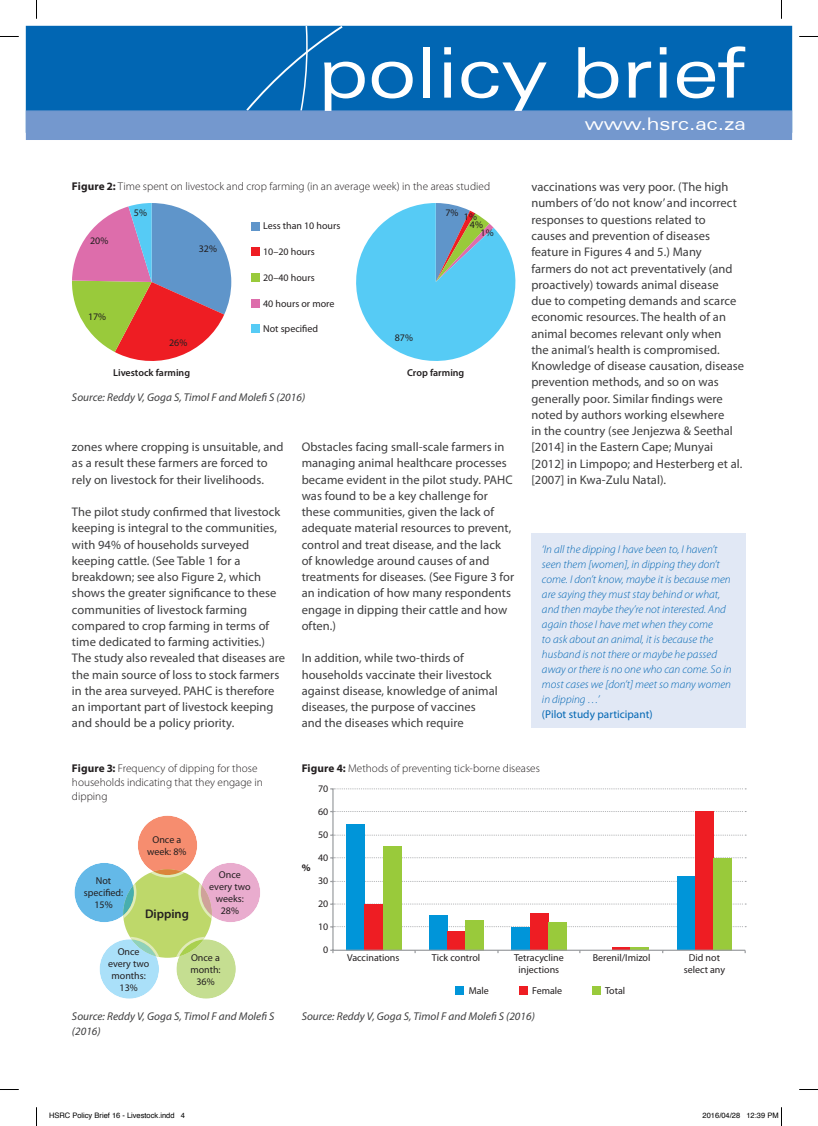
<style>
.page{position:relative;width:818px;height:1126px;background:#fff}
.page>*{position:absolute;margin:0;border:0;box-sizing:border-box;transform-origin:0 0}
.t1{font:expanded 70px "Zurich BT";color:#fff}
.t2{font:expanded 17.5px "Zurich BT";color:#fff}
.t3{font:12.5px/16.2px "Myriad Pro";letter-spacing:.005em;color:#3e3e3f}
.t4{font:600 12.5px "Myriad Pro";color:#231f20}
.t5{font:italic 300 11.25px/15px "Myriad Pro";letter-spacing:.005em;color:#0166b3}
.t6{font:300 11.25px/14.4px "Myriad Pro";color:#231f20}
.t7{font:italic 11.25px/15px "Myriad Pro";letter-spacing:.005em;color:#3e3e3f}
.t8{font:11.25px "Myriad Pro";letter-spacing:.005em;color:#0166b3}
.t9{font:10px/12px "Myriad Pro";color:#231f20;text-align:center}
.t10{font:600 10px "Myriad Pro";color:#231f20}
.t11{font:700 10px "Myriad Pro";color:#231f20}
.t12{font:7.5px "Helvetica";color:#000}
.s1{font-weight:700}
</style>
<div class="page">
<div style="left:26px;top:26px;width:765px;height:106px;background:#0166b3"></div>
<svg style="left:246px;top:26px;width:97px;height:84px"></svg>
<div style="left:26px;top:110px;width:765px;height:30px;background:#7498ce;border:1px solid #7498ce"></div>
<svg style="left:356px;top:203px;width:160px;height:158px"></svg>
<svg style="left:72px;top:203px;width:159px;height:158px"></svg>
<div style="left:250px;top:222px;width:9px;height:8px;background:#5f95ca"></div>
<div style="left:250px;top:247px;width:9px;height:9px;background:#ee1d23"></div>
<div style="left:250px;top:273px;width:9px;height:8px;background:#99ca3b"></div>
<div style="left:250px;top:299px;width:9px;height:8px;background:#dd6dab"></div>
<div style="left:250px;top:324px;width:9px;height:9px;background:#56cbf5"></div>
<div style="left:455px;top:986px;width:9px;height:9px;background:#0095d9"></div>
<div style="left:518px;top:986px;width:9px;height:9px;background:#ee1d23"></div>
<div style="left:592px;top:986px;width:8px;height:9px;background:#99ca3b"></div>
<div style="left:676px;top:876px;width:18px;height:74px;background:#0095d9"></div>
<div style="left:511px;top:926px;width:19px;height:24px;background:#0095d9"></div>
<div style="left:429px;top:915px;width:18px;height:35px;background:#0095d9"></div>
<div style="left:346px;top:823px;width:18px;height:127px;background:#0095d9"></div>
<div style="left:694px;top:811px;width:19px;height:139px;background:#ee1d23"></div>
<hr style="left:612px;top:947px;width:18px;height:3px;background:#ee1d23">
<div style="left:530px;top:913px;width:18px;height:37px;background:#ee1d23"></div>
<div style="left:447px;top:931px;width:18px;height:19px;background:#ee1d23"></div>
<div style="left:364px;top:904px;width:19px;height:46px;background:#ee1d23"></div>
<div style="left:713px;top:857px;width:18px;height:93px;background:#99ca3b"></div>
<hr style="left:630px;top:947px;width:18px;height:3px;background:#99ca3b">
<div style="left:548px;top:922px;width:18px;height:28px;background:#99ca3b"></div>
<div style="left:465px;top:920px;width:18px;height:30px;background:#99ca3b"></div>
<div style="left:383px;top:846px;width:19px;height:104px;background:#99ca3b"></div>
<hr style="left:332px;top:788px;width:1px;height:162px;background:#9d9fa2">
<svg style="left:330px;top:788px;width:413px;height:1px"></svg>
<svg style="left:330px;top:810px;width:415px;height:2px"></svg>
<svg style="left:330px;top:834px;width:413px;height:1px"></svg>
<svg style="left:330px;top:857px;width:415px;height:1px"></svg>
<svg style="left:330px;top:880px;width:415px;height:2px"></svg>
<svg style="left:330px;top:903px;width:413px;height:1px"></svg>
<svg style="left:330px;top:926px;width:415px;height:1px"></svg>
<hr style="left:333px;top:949px;width:411px;height:1px;background:#9d9fa2">
<div style="left:123px;top:869px;width:89px;height:88px;background:#bed86a;border-radius:50%"></div>
<svg style="left:99px;top:936px;width:62px;height:63px"></svg>
<svg style="left:174px;top:936px;width:62px;height:63px"></svg>
<svg style="left:74px;top:815px;width:186px;height:109px"></svg>
<div style="left:531px;top:533px;width:214px;height:195px;background:#e1e8f5"></div>
<svg style="left:0;top:36px;width:19px;height:1px"></svg>
<svg style="left:799px;top:36px;width:18px;height:1px"></svg>
<svg style="left:0;top:1089px;width:19px;height:1px"></svg>
<svg style="left:799px;top:1089px;width:18px;height:1px"></svg>
<svg style="left:36px;top:0;width:1px;height:19px"></svg>
<svg style="left:36px;top:1107px;width:1px;height:18px"></svg>
<h1 class="t1" style="left:318px;top:32px;width:428px">policy brief</h1>
<h2 class="t2" style="left:584px;top:113px;width:163px">www.hsrc.ac.za</h2>
<p class="t6" style="left:72px;top:179px;width:419px"><span class="s1">Figure 2:</span> Time spent on livestock and crop farming (in an average week) in the areas studied</p>
<p class="t9" style="left:445px;top:206px;width:15px">7%</p>
<p class="t9" style="left:134px;top:207px;width:15px">5%</p>
<p class="t9" style="left:463px;top:210px;width:15px">1%</p>
<p class="t9" style="left:469px;top:218px;width:15px">4%</p>
<p class="t9" style="left:480px;top:226px;width:15px">1%</p>
<p class="t9" style="left:263px;top:220px;width:79px">Less than 10 hours</p>
<p class="t9" style="left:263px;top:245px;width:53px">10–20 hours</p>
<p class="t9" style="left:263px;top:271px;width:53px">20–40 hours</p>
<p class="t9" style="left:263px;top:297px;width:73px">40 hours or more</p>
<p class="t9" style="left:263px;top:322px;width:56px">Not specified</p>
<p class="t9" style="left:90px;top:235px;width:20px">20%</p>
<p class="t9" style="left:199px;top:243px;width:20px">32%</p>
<p class="t9" style="left:88px;top:310px;width:20px">17%</p>
<p class="t9" style="left:394px;top:331px;width:20px">87%</p>
<p class="t9" style="left:169px;top:336px;width:20px">26%</p>
<p class="t10" style="left:113px;top:366px;width:78px">Livestock farming</p>
<p class="t10" style="left:407px;top:366px;width:59px">Crop farming</p>
<p class="t7" style="left:72px;top:390px;width:234px">Source: Reddy V, Goga S, Timol F and Molefi S (2016)</p>
<p class="t3" style="left:72px;top:438px;width:213px">zones where cropping is unsuitable, and as a result these farmers are forced to rely on livestock for their livelihoods.</p>
<p class="t3" style="left:72px;top:503px;width:214px">The pilot study confirmed that livestock keeping is integral to the communities, with 94% of households surveyed keeping cattle. (See Table 1 for a breakdown; see also Figure 2, which shows the greater significance to these communities of livestock farming compared to crop farming in terms of time dedicated to farming activities.)<br>The study also revealed that diseases are the main source of loss to stock farmers in the area surveyed. PAHC is therefore an important part of livestock keeping and should be a policy priority.</p>
<p class="t3" style="left:301px;top:438px;width:214px">Obstacles facing small-scale farmers in managing animal healthcare processes became evident in the pilot study. PAHC was found to be a key challenge for these communities, given the lack of adequate material resources to prevent, control and treat disease, and the lack of knowledge around causes of and treatments for diseases. (See Figure 3 for an indication of how many respondents engage in dipping their cattle and how often.)</p>
<p class="t3" style="left:301px;top:650px;width:197px">In addition, while two-thirds of households vaccinate their livestock against disease, knowledge of animal diseases, the purpose of vaccines and the diseases which require</p>
<p class="t3" style="left:531px;top:179px;width:214px">vaccinations was very poor. (The high numbers of ‘do not know’ and incorrect responses to questions related to<br>causes and prevention of diseases feature in Figures 4 and 5.) Many farmers do not act preventatively (and proactively) towards animal disease<br>due to competing demands and scarce economic resources. The health of an animal becomes relevant only when<br>the animal’s health is compromised.<br>Knowledge of disease causation, disease prevention methods, and so on was generally poor. Similar findings were noted by authors working elsewhere<br>in the country (see Jenjezwa &amp; Seethal [2014] in the Eastern Cape; Munyai [2012] in Limpopo; and Hesterberg et al. [2007] in Kwa-Zulu Natal).</p>
<p class="t5" style="left:541px;top:541px;width:191px">‘In all the dipping I have been to, I haven’t seen them [women], in dipping they don’t come. I don’t know, maybe it is because men are saying they must stay behind or what, and then maybe they’re not interested. And again those I have met when they come<br>to ask about an animal, it is because the husband is not there or maybe he passed away or there is no one who can come. So in most cases we [don’t] meet so many women in dipping …’</p>
<p class="t8" style="left:541px;top:707px;width:112px">(Pilot study participant)</p>
<p class="t6" style="left:72px;top:760px;width:192px"><span class="s1">Figure 3:</span> Frequency of dipping for those households indicating that they engage in dipping</p>
<p class="t9" style="left:147px;top:833px;width:41px">Once a week: 8%</p>
<p class="t9" style="left:209px;top:868px;width:43px">Once every two weeks:<br>28%</p>
<p class="t9" style="left:84px;top:874px;width:41px">Not specified:<br>15%</p>
<p class="t9" style="left:108px;top:944px;width:43px">Once every two months:<br>13%</p>
<p class="t4" style="left:145px;top:905px;width:45px">Dipping</p>
<p class="t9" style="left:190px;top:950px;width:32px">Once a month:<br>36%</p>
<p class="t7" style="left:72px;top:1008px;width:204px">Source: Reddy V, Goga S, Timol F and Molefi S (2016)</p>
<p class="t6" style="left:301px;top:760px;width:240px"><span class="s1">Figure 4:</span> Methods of preventing tick-borne diseases</p>
<p class="t11" style="left:301px;top:861px;width:10px">%</p>
<p class="t9" style="left:318px;top:782px;width:12px">70</p>
<p class="t9" style="left:318px;top:805px;width:12px">60</p>
<p class="t9" style="left:318px;top:828px;width:12px">50</p>
<p class="t9" style="left:318px;top:851px;width:12px">40</p>
<p class="t9" style="left:318px;top:874px;width:12px">30</p>
<p class="t9" style="left:318px;top:897px;width:12px">20</p>
<p class="t9" style="left:318px;top:920px;width:12px">10</p>
<p class="t9" style="left:323px;top:943px;width:7px">0</p>
<p class="t9" style="left:347px;top:951px;width:54px">Vaccinations</p>
<p class="t9" style="left:431px;top:951px;width:50px">Tick control</p>
<p class="t9" style="left:513px;top:951px;width:51px">Tetracycline injections</p>
<p class="t9" style="left:592px;top:951px;width:59px">Berenil/Imizol</p>
<p class="t9" style="left:683px;top:951px;width:43px">Did not select any</p>
<p class="t9" style="left:468px;top:984px;width:22px">Male</p>
<p class="t9" style="left:532px;top:984px;width:32px">Female</p>
<p class="t9" style="left:604px;top:984px;width:22px">Total</p>
<p class="t7" style="left:301px;top:1008px;width:234px">Source: Reddy V, Goga S, Timol F and Molefi S (2016)</p>
<p class="t12" style="left:49px;top:1109px;width:137px">HSRC Policy Brief 16 - Livestock.indd 4</p>
<p class="t12" style="left:702px;top:1109px;width:77px">2016/04/28 12:39 PM</p>
</div>
